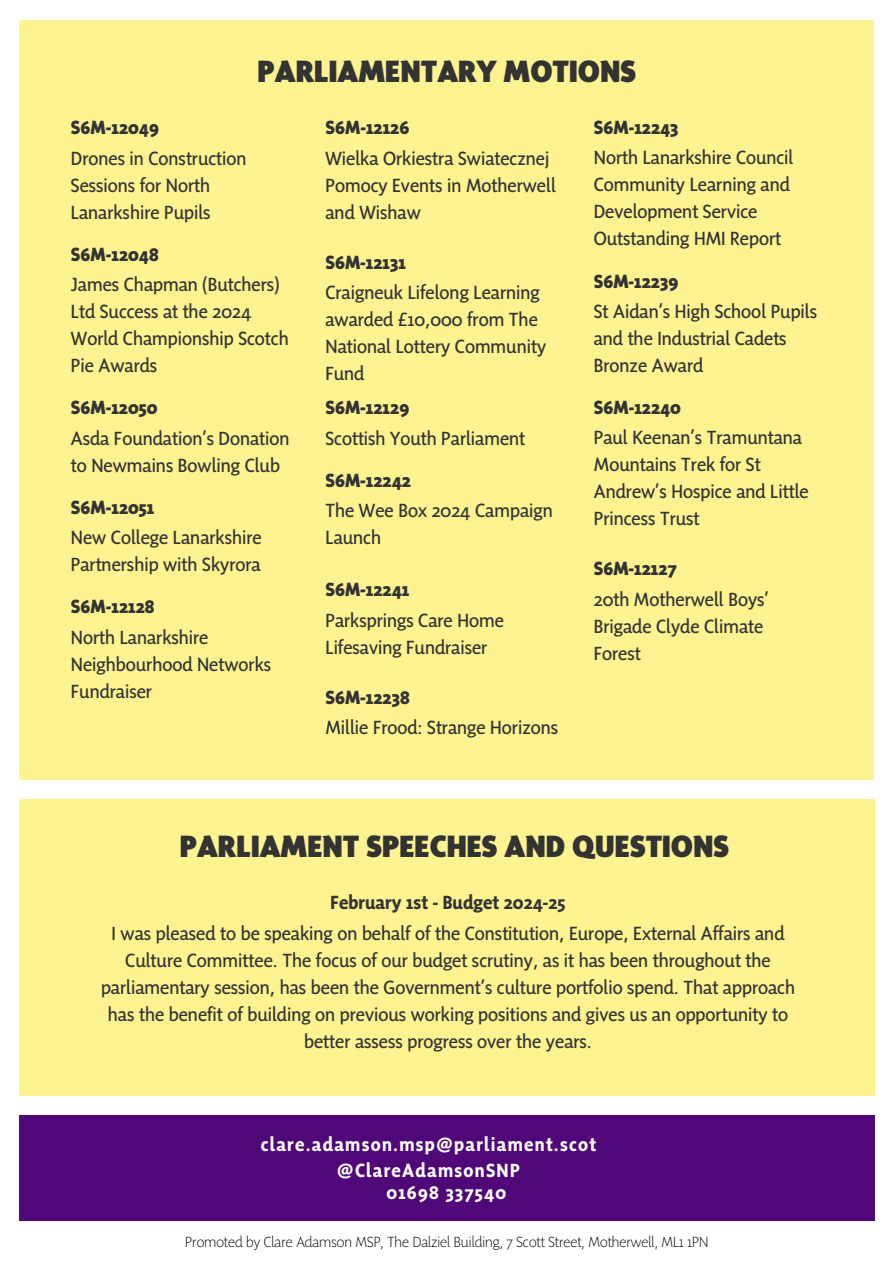
<style>
.page{position:relative;width:894px;height:1264px;background:#fff}
.page>*{position:absolute;margin:0;border:0;box-sizing:border-box;transform-origin:0 0}
.t1{font:900 31.5px "Sensibility";color:#333}
.t2{font:19.5px/27px "Sensibility";color:#333}
.t3{font:800 19.5px "Sensibility";color:#333}
.t4{font:700 19.5px "Sensibility";letter-spacing:.065em;color:#fff}
.t5{font:700 19.5px "Sensibility";color:#333}
.t6{font:200 15px "Sensibility";color:#000}
</style>
<div class="page">
<div style="left:19px;top:21px;width:854px;height:759px;background:#fdf391"></div>
<div style="left:19px;top:1115px;width:855px;height:105px;background:#500778"></div>
<div style="left:19px;top:799px;width:855px;height:296px;background:#fdf391"></div>
<h1 class="t1" style="left:257px;top:50px;width:380px">PARLIAMENTARY MOTIONS</h1>
<h2 class="t3" style="left:71px;top:114px;width:90px">S6M-12049</h2>
<h4 class="t2" style="left:71px;top:144px;width:177px">Drones in Construction<br>Sessions for North<br>Lanarkshire Pupils</h4>
<h4 class="t3" style="left:71px;top:241px;width:89px">S6M-12048</h4>
<h4 class="t3" style="left:325px;top:115px;width:85px">S6M-12126</h4>
<h2 class="t2" style="left:325px;top:144px;width:232px">Wielka Orkiestra Swiatecznej<br>Pomocy Events in Motherwell and Wishaw</h2>
<h4 class="t3" style="left:325px;top:249px;width:82px">S6M-12131</h4>
<h4 class="t3" style="left:593px;top:114px;width:86px">S6M-12243</h4>
<h2 class="t2" style="left:593px;top:143px;width:201px">North Lanarkshire Council<br>Community Learning and<br>Development Service<br>Outstanding HMI Report</h2>
<h2 class="t2" style="left:71px;top:270px;width:219px">James Chapman (Butchers)<br>Ltd Success at the 2024<br>World Championship Scotch<br>Pie Awards</h2>
<h4 class="t3" style="left:71px;top:394px;width:88px">S6M-12050</h4>
<h2 class="t2" style="left:71px;top:424px;width:220px">Asda Foundation’s Donation to Newmains Bowling Club</h2>
<h4 class="t3" style="left:71px;top:494px;width:85px">S6M-12051</h4>
<h2 class="t2" style="left:71px;top:523px;width:192px">New College Lanarkshire<br>Partnership with Skyrora</h2>
<h2 class="t2" style="left:325px;top:278px;width:222px">Craigneuk Lifelong Learning awarded £10,000 from The<br>National Lottery Community<br>Fund</h2>
<h4 class="t3" style="left:325px;top:394px;width:85px">S6M-12129</h4>
<h2 class="t2" style="left:325px;top:424px;width:201px">Scottish Youth Parliament</h2>
<h4 class="t3" style="left:325px;top:467px;width:87px">S6M-12242</h4>
<h2 class="t2" style="left:325px;top:496px;width:229px">The Wee Box 2024 Campaign<br>Launch</h2>
<h3 class="t3" style="left:593px;top:268px;width:86px">S6M-12239</h3>
<h1 class="t2" style="left:593px;top:297px;width:225px">St Aidan’s High School Pupils and the Industrial Cadets<br>Bronze Award</h1>
<p class="t3" style="left:593px;top:394px;width:89px">S6M-12240</p>
<h4 class="t2" style="left:593px;top:423px;width:216px">Paul Keenan’s Tramuntana<br>Mountains Trek for St<br>Andrew’s Hospice and Little<br>Princess Trust</h4>
<h4 class="t3" style="left:593px;top:555px;width:84px">S6M-12127</h4>
<h4 class="t3" style="left:325px;top:576px;width:85px">S6M-12241</h4>
<h4 class="t3" style="left:71px;top:593px;width:85px">S6M-12128</h4>
<h2 class="t2" style="left:593px;top:585px;width:176px">20th Motherwell Boys’<br>Brigade Clyde Climate<br>Forest</h2>
<h2 class="t2" style="left:325px;top:606px;width:180px">Parksprings Care Home<br>Lifesaving Fundraiser</h2>
<h2 class="t2" style="left:71px;top:623px;width:202px">North Lanarkshire<br>Neighbourhood Networks<br>Fundraiser</h2>
<h4 class="t3" style="left:325px;top:684px;width:86px">S6M-12238</h4>
<h2 class="t2" style="left:325px;top:713px;width:234px">Millie Frood: Strange Horizons</h2>
<h3 class="t1" style="left:180px;top:825px;width:550px">PARLIAMENT SPEECHES AND QUESTIONS</h3>
<p class="t5" style="left:330px;top:888px;width:236px">February 1st - Budget 2024-25</p>
<p class="t2" style="left:101px;top:919px;width:695px;text-align:center">I was pleased to be speaking on behalf of the Constitution, Europe, External Affairs and Culture Committee. The focus of our budget scrutiny, as it has been throughout the parliamentary session, has been the Government’s culture portfolio spend. That approach has the benefit of building on previous working positions and gives us an opportunity to better assess progress over the years.</p>
<h2 class="t4" style="left:261px;top:1131px;width:337px">clare.adamson.msp@parliament.scot</h2>
<h4 class="t4" style="left:337px;top:1156px;width:184px">@ClareAdamsonSNP</h4>
<h2 class="t4" style="left:386px;top:1179px;width:121px">01698 337540</h2>
<h4 class="t6" style="left:185px;top:1231px;width:524px">Promoted by Clare Adamson MSP, The Dalziel Building, 7 Scott Street, Motherwell, ML1 1PN</h4>
</div>
